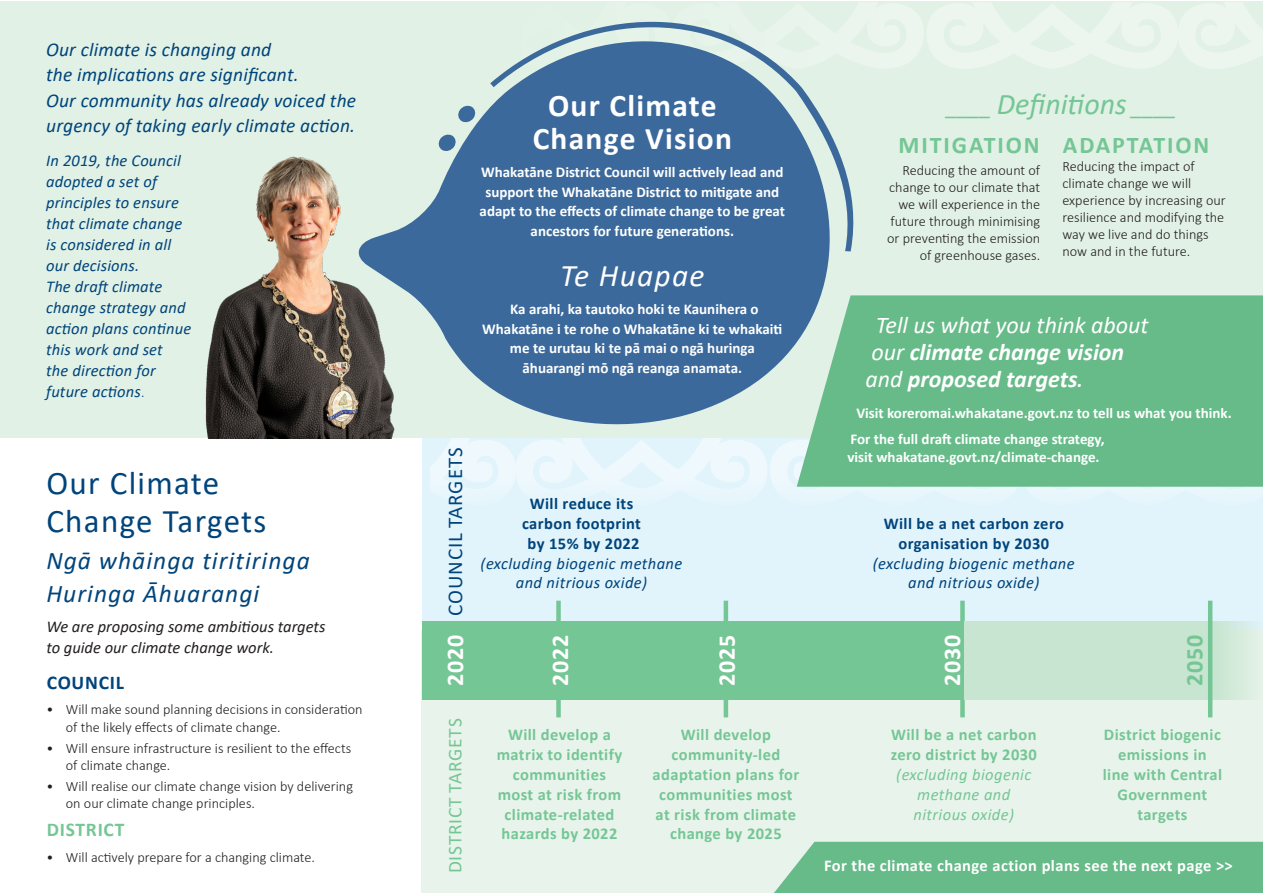
<style>
.page{position:relative;width:1263px;height:893px;background:#fff}
.page>*{position:absolute;margin:0;border:0;box-sizing:border-box;transform-origin:0 0}
.Header_2{font:33px/37.5px "Calibri";letter-spacing:.04em;color:#00447b}
.Header_2-2{font:700 31.5px/33px "Calibri";letter-spacing:.04em;color:#fff;text-align:center}
.Header_2_-_Te_Reo{font:italic 31.5px "Calibri";letter-spacing:.04em;color:#fff}
.body{font:italic 30px "Calibri";color:#75c695}
.Header_2-3{font:italic 25.5px/33px "Calibri";letter-spacing:.04em;color:#00447b}
.body-2{font:italic 700 24px/27px "Calibri";color:#fff}
.Header_2-4{font:700 24px "Calibri";letter-spacing:.08em;color:#75c695}
.Header_2-5{font:700 24px "Calibri";letter-spacing:.04em;color:#fff}
.Header_2-6{font:21px "Calibri";letter-spacing:.04em;color:#00447b}
.body-3{font:italic 19.5px/25.5px "Calibri";letter-spacing:.01em;color:#00447b}
.Header_2-7{font:19.5px "Calibri";letter-spacing:.04em;color:#75c695}
.body-4{font:700 19.5px "Calibri";letter-spacing:.04em;color:#75c695}
.body-5{font:700 19.5px "Calibri";letter-spacing:.04em;color:#00447b}
.Body{font:700 16.5px/19.8px "Calibri";letter-spacing:.025em;color:#75c695;text-align:center}
.body-6{font:italic 16.5px/21px "Calibri";letter-spacing:.01em;color:#00447b}
.Body-2{font:italic 16.5px/19.8px "Calibri";letter-spacing:.025em;color:#00447b;text-align:center}
.Body-3{font:italic 16.5px/19.8px "Calibri";letter-spacing:.025em;color:#75c695;text-align:center}
.body-7{font:italic 16.5px/21px "Calibri";color:#231f20}
.Body-4{font:700 16.5px "Calibri";letter-spacing:.025em;color:#fff}
.body-8{font:700 15px/19.5px "Calibri";color:#fff;text-align:center}
.body-9{font:300 14.25px/17.1px "Calibri";color:#231f20}
.s1{font-weight:300;font-style:normal;font-size:14.25px}
.s2{font-weight:700;font-style:normal}
.s3{font-size:22.5px}
.s4{font-weight:400}
.s5{font-size:19.5px}
</style>
<div class="page">
<div style="left:422px;top:438px;width:841px;height:204px;background:#e1f4fc"></div>
<svg style="left:431px;top:447px;width:366px;height:40px"></svg>
<div style="left:422px;top:631px;width:841px;height:262px;background:#e8f4eb"></div>
<div style="left:0;top:1px;width:1263px;height:437px;background:#e1f1e5"></div>
<div style="left:797px;top:295px;width:466px;height:192px;background:#66bb89"></div>
<img style="left:205px;top:156px;width:148px;height:283px">
<div style="left:422px;top:622px;width:542px;height:78px;background:#75c695"></div>
<div style="left:556px;top:601px;width:5px;height:116px;background:#75c695"></div>
<hr style="left:724px;top:601px;width:4px;height:116px;background:#75c695">
<div style="left:960px;top:601px;width:5px;height:116px;background:#75c695"></div>
<div style="left:965px;top:622px;width:298px;height:78px;background:#c7e5d0"></div>
<hr style="left:1208px;top:601px;width:4px;height:116px;background:#75c695">
<svg style="left:889px;top:2px;width:374px;height:66px"></svg>
<svg style="left:353px;top:105px;width:499px;height:342px;fill:#3b699b"></svg>
<svg style="left:490px;top:21px;width:364px;height:230px;fill:#3b699b"></svg>
<div style="left:774px;top:842px;width:489px;height:51px;background:#66bb89"></div>
<p class="body-3" style="left:46px;top:36px;width:312px">Our climate is changing and<br>the implications are significant.<br>Our community has already voiced the urgency of taking early climate action.</p>
<p class="body-6" style="left:46px;top:149px;width:147px">In 2019, the Council adopted a set of principles to ensure that climate change is considered in all our decisions.<br>The draft climate change strategy and action plans continue this work and set<br>the direction for future actions<span class="s1">.</span></p>
<p class="Header_2" style="left:46px;top:464px;width:222px">Our Climate<br>Change Targets</p>
<p class="Header_2-3" style="left:46px;top:543px;width:265px">Ngā whāinga tiritiringa<br>Huringa Āhuarangi</p>
<p class="body-7" style="left:46px;top:615px;width:281px">We are proposing some ambitious targets to guide our climate change work.</p>
<p class="body-5" style="left:47px;top:669px;width:79px">COUNCIL</p>
<p class="body-9" style="left:66px;top:701px;width:298px;text-indent:-19px">• Will make sound planning decisions in consideration of the likely effects of climate change.</p>
<p class="body-9" style="left:66px;top:739px;width:287px;text-indent:-19px">• Will ensure infrastructure is resilient to the effects of climate change.</p>
<p class="body-9" style="left:66px;top:778px;width:289px;text-indent:-19px">• Will realise our climate change vision by delivering on our climate change principles.</p>
<p class="body-4" style="left:47px;top:816px;width:79px">DISTRICT</p>
<p class="body-9" style="left:46px;top:848px;width:270px">• Will actively prepare for a changing climate.</p>
<p class="Header_2-2" style="left:533px;top:89px;width:201px">Our Climate<br>Change Vision</p>
<p class="body-8" style="left:480px;top:162px;width:307px">Whakatāne District Council will actively lead and support the Whakatāne District to mitigate and adapt to the effects of climate change to be great ancestors for future generations.</p>
<p class="Header_2_-_Te_Reo" style="left:560px;top:254px;width:146px">Te Huapae</p>
<p class="body-8" style="left:482px;top:299px;width:302px">Ka arahi, ka tautoko hoki te Kaunihera o Whakatāne i te rohe o Whakatāne ki te whakaiti me te urutau ki te pā mai o ngā huringa āhuarangi mō ngā reanga anamata.</p>
<p class="Header_2-6" style="left:440px;top:616px;width:169px;rotate:-90deg">COUNCIL TARGETS</p>
<p class="Body-2" style="left:481px;top:493px;width:203px"><span class="s2">Will reduce its<br>carbon footprint<br>by 15% by 2022<br></span>(excluding biogenic methane and nitrious oxide)</p>
<p class="body" style="left:947px;top:83px;width:231px"><span class="s3">____</span> Definitions <span class="s3">____</span></p>
<p class="Header_2-4" style="left:899px;top:128px;width:143px">MITIGATION</p>
<p class="body-9" style="left:887px;top:161px;width:154px;text-align:right">Reducing the amount of change to our climate that we will experience in the future through minimising or preventing the emission of greenhouse gases.</p>
<h3 class="Header_2-4" style="left:1063px;top:128px;width:148px">ADAPTATION</h3>
<p class="body-9" style="left:1062px;top:157px;width:165px">Reducing the impact of climate change we will experience by increasing our resilience and modifying the way we live and do things now and in the future.</p>
<p class="body-2" style="left:865px;top:311px;width:285px;text-indent:10px"><span class="s4">Tell us what you think about our</span> climate change vision <span class="s4">and</span> proposed targets<span class="s5">.</span></p>
<p class="body-8" style="left:856px;top:403px;width:377px">Visit koreromai.whakatane.govt.nz to tell us what you think.</p>
<p class="body-8" style="left:847px;top:430px;width:259px;line-height:18px;text-align:left">For the full draft climate change strategy, visit whakatane.govt.nz/climate-change.</p>
<p class="Body-2" style="left:873px;top:513px;width:203px"><span class="s2">Will be a net carbon zero organisation by 2030 </span>(excluding biogenic methane and nitrious oxide)</p>
<p class="Header_2-5" style="left:438px;top:686px;width:53px;rotate:-90deg">2020</p>
<p class="Header_2-5" style="left:543px;top:686px;width:53px;rotate:-90deg">2022</p>
<p class="Header_2-5" style="left:710px;top:686px;width:53px;rotate:-90deg">2025</p>
<p class="Header_2-5" style="left:935px;top:686px;width:53px;rotate:-90deg">2030</p>
<p class="Header_2-4" style="left:1177px;top:686px;width:53px;rotate:-90deg">2050</p>
<p class="Header_2-7" style="left:441px;top:873px;width:156px;rotate:-90deg">DISTRICT TARGETS</p>
<p class="Body" style="left:497px;top:725px;width:127px">Will develop a matrix to identify communities most at risk from climate-related hazards by 2022</p>
<p class="Body" style="left:653px;top:725px;width:148px">Will develop community-led adaptation plans for communities most at risk from climate change by 2025</p>
<p class="Body-3" style="left:891px;top:724px;width:148px"><span class="s2">Will be a net carbon zero district by 2030 </span>(excluding biogenic methane and nitrious oxide)</p>
<p class="Body" style="left:1103px;top:725px;width:121px">District biogenic emissions in<br>line with Central<br>Government targets</p>
<p class="Body-4" style="left:824px;top:854px;width:410px">For the climate change action plans see the next page &gt;&gt;</p>
</div>
